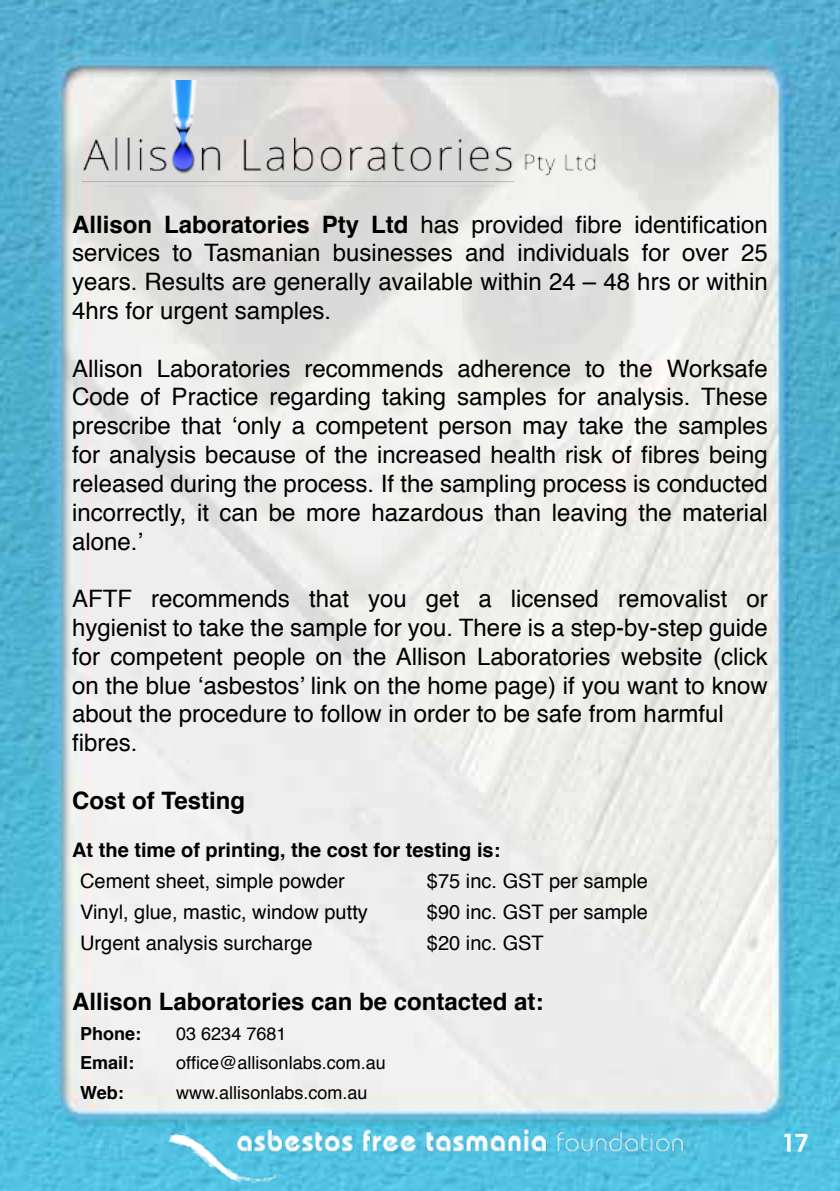
<style>
.page{position:relative;width:840px;height:1191px;background:#fff}
.page>*{position:absolute;margin:0;border:0;box-sizing:border-box;transform-origin:0 0}
.t1{font:24px/28.8px "Helvetica";color:#000;text-align:justify}
.t2{font:700 24px "Helvetica";color:#000}
.t3{font:500 24px "Bauhaus IT Cby BT";color:#fff}
.t4{font:20px "Helvetica";color:#000}
.t5{font:700 20px "Helvetica";color:#000}
.t6{font:18px "Helvetica";color:#000}
.t7{font:700 18px "Helvetica";color:#000}
.s1{font-weight:700}
</style>
<div class="page">
<img style="left:0;top:0;width:839px;height:1191px">
<img style="left:163px;top:1117px;width:538px;height:74px">
<svg style="left:783px;top:1133px;width:24px;height:19px"></svg>
<img style="left:72px;top:80px;width:531px;height:110px">
<p class="t1" style="left:72px;top:210px;width:697px"><span class="s1">Allison Laboratories Pty Ltd</span> has provided fibre identification services to Tasmanian businesses and individuals for over 25 years. Results are generally available within 24 – 48 hrs or within 4hrs for urgent samples.</p>
<p class="t1" style="left:72px;top:354px;width:697px">Allison Laboratories recommends adherence to the Worksafe Code of Practice regarding taking samples for analysis. These prescribe that ‘only a competent person may take the samples for analysis because of the increased health risk of fibres being released during the process. If the sampling process is conducted incorrectly, it can be more hazardous than leaving the material alone.’</p>
<p class="t1" style="left:72px;top:585px;width:697px;text-align:left">AFTF recommends that you get a licensed removalist or hygienist to take the sample for you. There is a step-by-step guide for competent people on the Allison Laboratories website (click on the blue ‘asbestos’ link on the home page) if you want to know about the procedure to follow in order to be safe from harmful fibres.</p>
<p class="t2" style="left:72px;top:781px;width:174px">Cost of Testing</p>
<p class="t5" style="left:72px;top:833px;width:429px">At the time of printing, the cost for testing is:</p>
<p class="t4" style="left:80px;top:865px;width:266px">Cement sheet, simple powder</p>
<p class="t4" style="left:427px;top:865px;width:222px">$75 inc. GST per sample</p>
<p class="t4" style="left:80px;top:896px;width:289px">Vinyl, glue, mastic, window putty</p>
<p class="t4" style="left:427px;top:896px;width:222px">$90 inc. GST per sample</p>
<p class="t4" style="left:80px;top:927px;width:234px">Urgent analysis surcharge</p>
<p class="t4" style="left:427px;top:927px;width:118px">$20 inc. GST</p>
<p class="t2" style="left:72px;top:982px;width:472px">Allison Laboratories can be contacted at:</p>
<p class="t7" style="left:80px;top:1018px;width:63px">Phone:</p>
<p class="t6" style="left:176px;top:1019px;width:112px">03 6234 7681</p>
<p class="t7" style="left:80px;top:1048px;width:56px">Email:</p>
<p class="t6" style="left:176px;top:1049px;width:211px">office@allisonlabs.com.au</p>
<p class="t7" style="left:80px;top:1077px;width:45px">Web:</p>
<p class="t6" style="left:176px;top:1078px;width:193px">www.allisonlabs.com.au</p>
<p class="t3" style="left:781px;top:1128px;width:28px">17</p>
</div>
